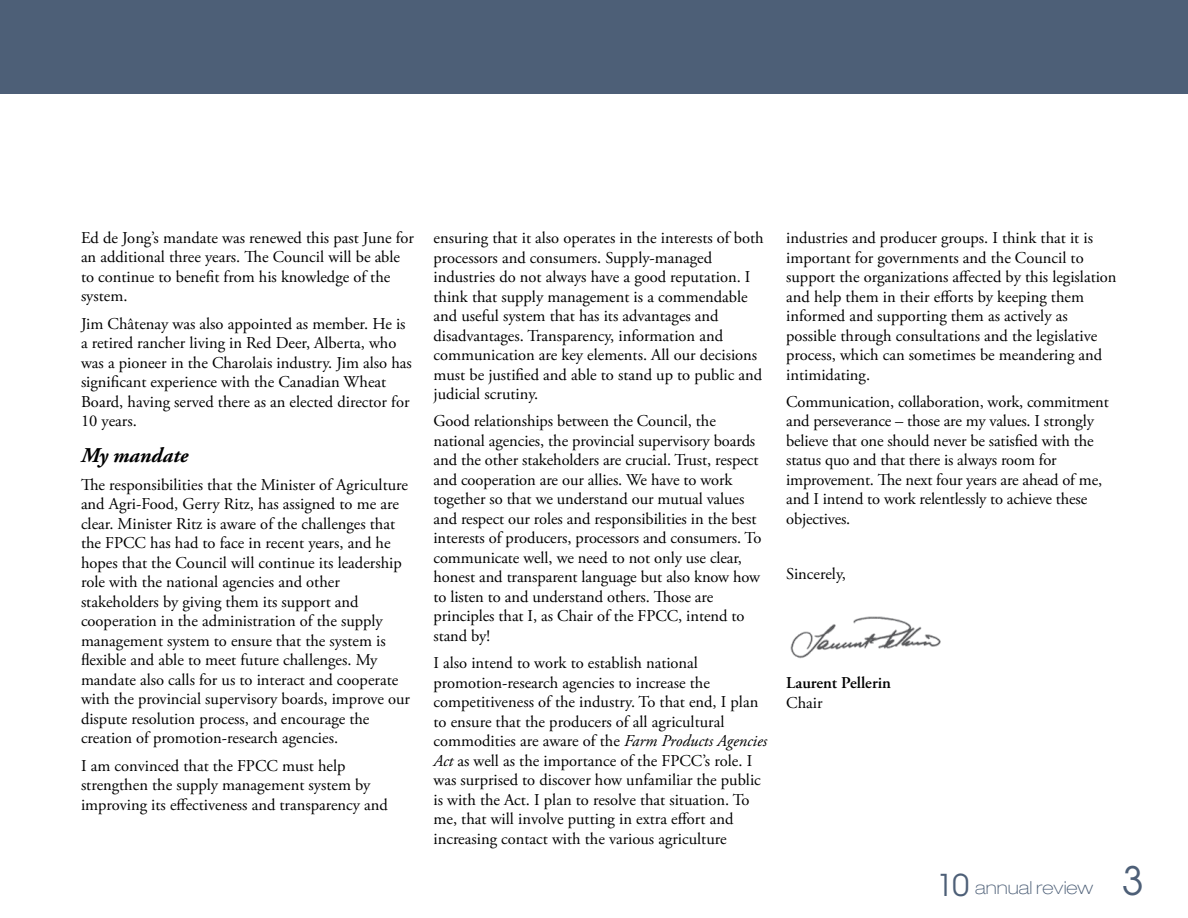
<style>
.page{position:relative;width:1188px;height:918px;background:#fff}
.page>*{position:absolute;margin:0;border:0;box-sizing:border-box;transform-origin:0 0}
.t1{font:italic 700 21px "Adobe Garamond Pro";color:#000}
.t2{font:100 expanded 18px "Helvetica Neue";color:#4d5f77}
.t3{font:16.5px/19.5px "Adobe Garamond Pro";color:#000}
.t4{font:600 16.5px "Adobe Garamond Pro";color:#000}
.s1{font-style:italic}
.s2{font-family:"Strogij";font-weight:400;font-stretch:normal;font-size:30px}
.s3{font-family:"Strogij";font-weight:400;font-stretch:normal;font-size:39px}
</style>
<div class="page">
<div style="left:0;top:0;width:1188px;height:93px;background:#4d5f77"></div>
<img style="left:790px;top:616px;width:151px;height:43px">
<p class="t3" style="left:81px;top:229px;width:335px">Ed de Jong’s mandate was renewed this past June for an additional three years. The Council will be able to continue to benefit from his knowledge of the system.</p>
<p class="t3" style="left:81px;top:314px;width:332px">Jim Châtenay was also appointed as member. He is a retired rancher living in Red Deer, Alberta, who was a pioneer in the Charolais industry. Jim also has significant experience with the Canadian Wheat Board, having served there as an elected director for 10 years.</p>
<p class="t1" style="left:81px;top:444px;width:109px">My mandate</p>
<p class="t3" style="left:81px;top:475px;width:331px">The responsibilities that the Minister of Agriculture and Agri-Food, Gerry Ritz, has assigned to me are clear. Minister Ritz is aware of the challenges that the FPCC has had to face in recent years, and he hopes that the Council will continue its leadership role with the national agencies and other stakeholders by giving them its support and cooperation in the administration of the supply management system to ensure that the system is flexible and able to meet future challenges. My mandate also calls for us to interact and cooperate with the provincial supervisory boards, improve our dispute resolution process, and encourage the creation of promotion-research agencies.</p>
<p class="t3" style="left:81px;top:756px;width:308px">I am convinced that the FPCC must help strengthen the supply management system by improving its effectiveness and transparency and</p>
<p class="t3" style="left:434px;top:229px;width:332px">ensuring that it also operates in the interests of both processors and consumers. Supply-managed industries do not always have a good reputation. I think that supply management is a commendable and useful system that has its advantages and disadvantages. Transparency, information and communication are key elements. All our decisions must be justified and able to stand up to public and judicial scrutiny.</p>
<p class="t3" style="left:434px;top:412px;width:329px">Good relationships between the Council, the national agencies, the provincial supervisory boards and the other stakeholders are crucial. Trust, respect and cooperation are our allies. We have to work together so that we understand our mutual values and respect our roles and responsibilities in the best interests of producers, processors and consumers. To communicate well, we need to not only use clear, honest and transparent language but also know how to listen to and understand others. Those are principles that I, as Chair of the FPCC, intend to stand by!</p>
<p class="t3" style="left:434px;top:654px;width:335px">I also intend to work to establish national promotion-research agencies to increase the competitiveness of the industry. To that end, I plan to ensure that the producers of all agricultural commodities are aware of the <span class="s1">Farm Products Agencies Act</span> as well as the importance of the FPCC’s role. I was surprised to discover how unfamiliar the public is with the Act. I plan to resolve that situation. To me, that will involve putting in extra effort and increasing contact with the various agriculture</p>
<p class="t3" style="left:786px;top:229px;width:332px">industries and producer groups. I think that it is important for governments and the Council to support the organizations affected by this legislation and help them in their efforts by keeping them informed and supporting them as actively as possible through consultations and the legislative process, which can sometimes be meandering and intimidating.</p>
<p class="t3" style="left:786px;top:393px;width:324px">Communication, collaboration, work, commitment and perseverance – those are my values. I strongly believe that one should never be satisfied with the status quo and that there is always room for improvement. The next four years are ahead of me, and I intend to work relentlessly to achieve these objectives.</p>
<p class="t3" style="left:786px;top:564px;width:61px">Sincerely,</p>
<p class="t4" style="left:786px;top:674px;width:106px">Laurent Pellerin</p>
<p class="t3" style="left:786px;top:693px;width:38px">Chair</p>
<p class="t2" style="left:936px;top:877px;width:209px"><span class="s2">10</span> annual review <span class="s3">3</span></p>
</div>
